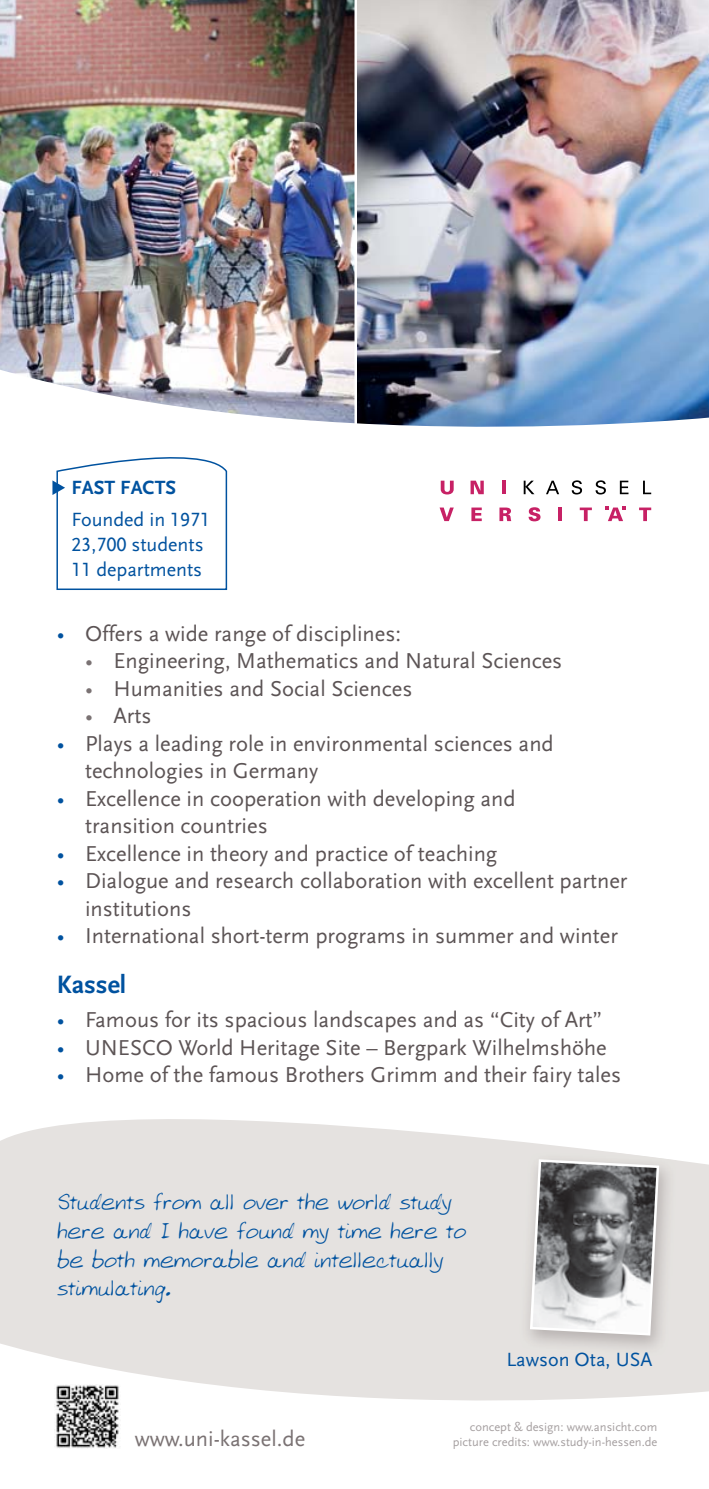
<style>
.page{position:relative;width:709px;height:1489px;background:#fff}
.page>*{position:absolute;margin:0;border:0;box-sizing:border-box;transform-origin:0 0}
.t1{font:700 26.25px "Scala Sans LF";color:#00529f}
.t2{font:23.25px/28.8px "Allens Hand";color:#00529f}
.t3{font:22.5px/27.5px "Scala Sans LF";color:#5c5455}
.t4{font:22.5px "Scala Sans LF";color:#7a7273}
.t5{font:20px/25px "Scala Sans LF";color:#00529f}
.t6{font:700 20px "Scala Sans LF";color:#00529f}
.t7{font:12.5px/15px "Scala Sans LF";color:#a6a0a1;text-align:right}
.s1{color:#00529f}
.s2{color:#7a7273}
</style>
<div class="page">
<img style="left:357px;top:0;width:352px;height:267px">
<img style="left:0;top:0;width:354px;height:267px">
<img style="left:0;top:267px;width:709px;height:255px">
<svg style="left:0;top:1119px;width:709px;height:121px;fill:#e5e2e0"></svg>
<svg style="left:0;top:1240px;width:709px;height:209px;fill:#e5e2e0"></svg>
<svg style="left:52px;top:441px;width:176px;height:149px"></svg>
<svg style="left:439px;top:507px;width:15px;height:14px"></svg>
<svg style="left:471px;top:507px;width:11px;height:14px"></svg>
<svg style="left:499px;top:507px;width:12px;height:14px"></svg>
<svg style="left:528px;top:507px;width:12px;height:14px"></svg>
<hr style="left:558px;top:507px;width:4px;height:14px;background:#c72165">
<svg style="left:579px;top:507px;width:13px;height:14px"></svg>
<svg style="left:639px;top:507px;width:12px;height:14px"></svg>
<svg style="left:441px;top:480px;width:12px;height:14px"></svg>
<svg style="left:470px;top:480px;width:14px;height:14px"></svg>
<hr style="left:502px;top:480px;width:4px;height:14px;background:#c72165">
<svg style="left:523px;top:480px;width:11px;height:14px"></svg>
<svg style="left:546px;top:480px;width:13px;height:14px"></svg>
<svg style="left:571px;top:480px;width:11px;height:14px"></svg>
<svg style="left:595px;top:480px;width:11px;height:14px"></svg>
<svg style="left:620px;top:480px;width:8px;height:14px"></svg>
<svg style="left:643px;top:480px;width:8px;height:14px"></svg>
<svg style="left:605px;top:506px;width:20px;height:15px"></svg>
<img style="left:55px;top:1384px;width:65px;height:63px">
<img style="left:519px;top:1151px;width:157px;height:204px">
<svg style="left:528px;top:1157px;width:132px;height:179px"></svg>
<hr style="left:354px;top:0;width:3px;height:433px;background:#fff">
<p class="t6" style="left:71px;top:477px;width:106px">FAST FACTS</p>
<p class="t5" style="left:71px;top:507px;width:140px">Founded in 1971<br>23,700 students<br>11 departments</p>
<p class="t3" style="left:57px;top:620px;width:346px"><span class="s1">•</span> Offers a wide range of disciplines:</p>
<p class="t3" style="left:85px;top:648px;width:479px"><span class="s2">•</span> Engineering, Mathematics and Natural Sciences</p>
<p class="t3" style="left:85px;top:675px;width:329px"><span class="s2">•</span> Humanities and Social Sciences</p>
<p class="t3" style="left:85px;top:703px;width:68px"><span class="s2">•</span> Arts</p>
<p class="t3" style="left:85px;top:730px;width:470px;text-indent:-28px"><span class="s1">•</span> Plays a leading role in environmental sciences and technologies in Germany</p>
<p class="t3" style="left:85px;top:785px;width:432px;text-indent:-28px"><span class="s1">•</span> Excellence in cooperation with developing and transition countries</p>
<p class="t3" style="left:57px;top:840px;width:442px"><span class="s1">•</span> Excellence in theory and practice of teaching</p>
<p class="t3" style="left:85px;top:868px;width:544px;text-indent:-28px"><span class="s1">•</span> Dialogue and research collaboration with excellent partner institutions</p>
<p class="t3" style="left:57px;top:923px;width:562px"><span class="s1">•</span> International short-term programs in summer and winter</p>
<p class="t1" style="left:57px;top:970px;width:71px">Kassel</p>
<p class="t3" style="left:57px;top:1006px;width:547px"><span class="s1">•</span> Famous for its spacious landscapes and as “City of Art”</p>
<p class="t3" style="left:57px;top:1034px;width:551px"><span class="s1">•</span> UNESCO World Heritage Site – Bergpark Wilhelmshöhe</p>
<p class="t3" style="left:57px;top:1061px;width:566px"><span class="s1">•</span> Home of the famous Brothers Grimm and their fairy tales</p>
<p class="t2" style="left:57px;top:1187px;width:411px">Students from all over the world study here and I have found my time here to be both memorable and intellectually stimulating.</p>
<p class="t5" style="left:506px;top:1347px;width:147px">Lawson Ota, USA</p>
<p class="t4" style="left:135px;top:1427px;width:172px">www.uni-kassel.de</p>
<p class="t7" style="left:453px;top:1420px;width:206px">concept &amp; design: www.ansicht.com picture credits: www.study-in-hessen.de</p>
</div>
